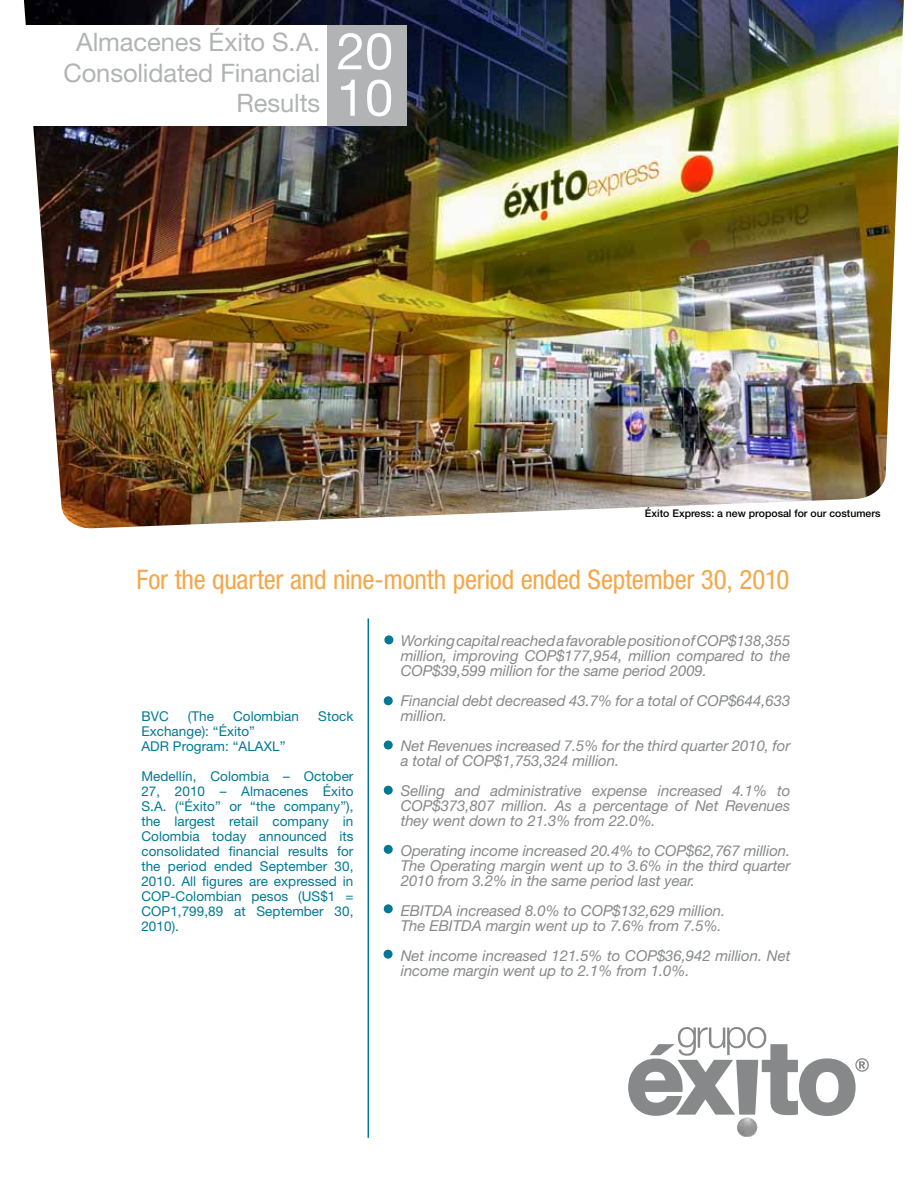
<style>
.page{position:relative;width:918px;height:1188px;background:#fff}
.page>*{position:absolute;margin:0;border:0;box-sizing:border-box;transform-origin:0 0}
.t1{font:51px/46.5px "Helvetica Neue LT Std";color:#fff}
.t2{font:condensed 27px "Helvetica Neue LT Std";letter-spacing:-.01em;color:#f5a748}
.t3{font:25.5px/30.6px "Helvetica Neue LT Std";letter-spacing:-.005em;color:#b1b3b4;text-align:right}
.t4{font:italic 15px/15px "Helvetica Neue LT Std";letter-spacing:-.005em;color:#87888a}
.t5{font:13.5px/15px "Helvetica Neue LT Std";letter-spacing:.005em;color:#007993}
.t6{font:500 10.5px "Helvetica Neue LT Std";color:#000}
</style>
<div class="page">
<img style="left:24px;top:0;width:880px;height:529px">
<div style="left:23px;top:25px;width:306px;height:101px;background:#fff"></div>
<div style="left:327px;top:25px;width:80px;height:101px;background:#b1b3b4"></div>
<hr style="left:368px;top:618px;width:1px;height:520px;background:#007993">
<div style="left:384px;top:950px;width:9px;height:9px;background:#007993;border-radius:50%"></div>
<div style="left:384px;top:904px;width:9px;height:9px;background:#007993;border-radius:50%"></div>
<div style="left:384px;top:845px;width:9px;height:9px;background:#007993;border-radius:50%"></div>
<div style="left:384px;top:786px;width:9px;height:9px;background:#007993;border-radius:50%"></div>
<div style="left:384px;top:741px;width:9px;height:9px;background:#007993;border-radius:50%"></div>
<div style="left:384px;top:696px;width:9px;height:9px;background:#007993;border-radius:50%"></div>
<div style="left:384px;top:635px;width:9px;height:9px;background:#007993;border-radius:50%"></div>
<img style="left:737px;top:1118px;width:20px;height:19px">
<svg style="left:628px;top:1027px;width:241px;height:89px"></svg>
<h3 class="t3" style="left:63px;top:26px;width:258px">Almacenes Éxito S.A.<br>Consolidated Financial<br>Results</h3>
<h1 class="t1" style="left:337px;top:27px;width:58px">20<br>10</h1>
<p class="t6" style="left:645px;top:507px;width:237px">Éxito Express: a new proposal for our costumers</p>
<h2 class="t2" style="left:136px;top:564px;width:655px">For the quarter and nine-month period ended September 30, 2010</h2>
<p class="t5" style="left:141px;top:708px;width:29px">BVC</p>
<p class="t5" style="left:188px;top:708px;width:28px">(The</p>
<p class="t5" style="left:233px;top:708px;width:68px">Colombian</p>
<p class="t5" style="left:318px;top:708px;width:37px">Stock</p>
<p class="t5" style="left:141px;top:723px;width:146px">Exchange): “Éxito”<br>ADR Program: “ALAXL”</p>
<p class="t5" style="left:141px;top:768px;width:214px;text-align:justify">Medellín, Colombia – October 27, 2010 – Almacenes Éxito S.A. (“Éxito” or “the company”), the largest retail company in Colombia today announced its consolidated financial results for the period ended September 30, 2010. All figures are expressed in COP-Colombian pesos (US$1 = COP1,799,89 at September 30, 2010).</p>
<p class="t4" style="left:401px;top:633px;width:391px;text-align:justify">Working capital reached a favorable position of COP$138,355 million, improving COP$177,954, million compared to the COP$39,599 million for the same period 2009.</p>
<p class="t4" style="left:401px;top:693px;width:391px">Financial debt decreased 43.7% for a total of COP$644,633 million.</p>
<p class="t4" style="left:401px;top:738px;width:391px">Net Revenues increased 7.5% for the third quarter 2010, for a total of COP$1,753,324 million.</p>
<p class="t4" style="left:401px;top:783px;width:391px;text-align:justify">Selling and administrative expense increased 4.1% to COP$373,807 million. As a percentage of Net Revenues they went down to 21.3% from 22.0%.</p>
<p class="t4" style="left:401px;top:843px;width:391px;text-align:justify">Operating income increased 20.4% to COP$62,767 million.<br>The Operating margin went up to 3.6% in the third quarter 2010 from 3.2% in the same period last year.</p>
<p class="t4" style="left:401px;top:903px;width:326px">EBITDA increased 8.0% to COP$132,629 million.<br>The EBITDA margin went up to 7.6% from 7.5%.</p>
<p class="t4" style="left:401px;top:948px;width:391px">Net income increased 121.5% to COP$36,942 million. Net income margin went up to 2.1% from 1.0%.</p>
</div>
